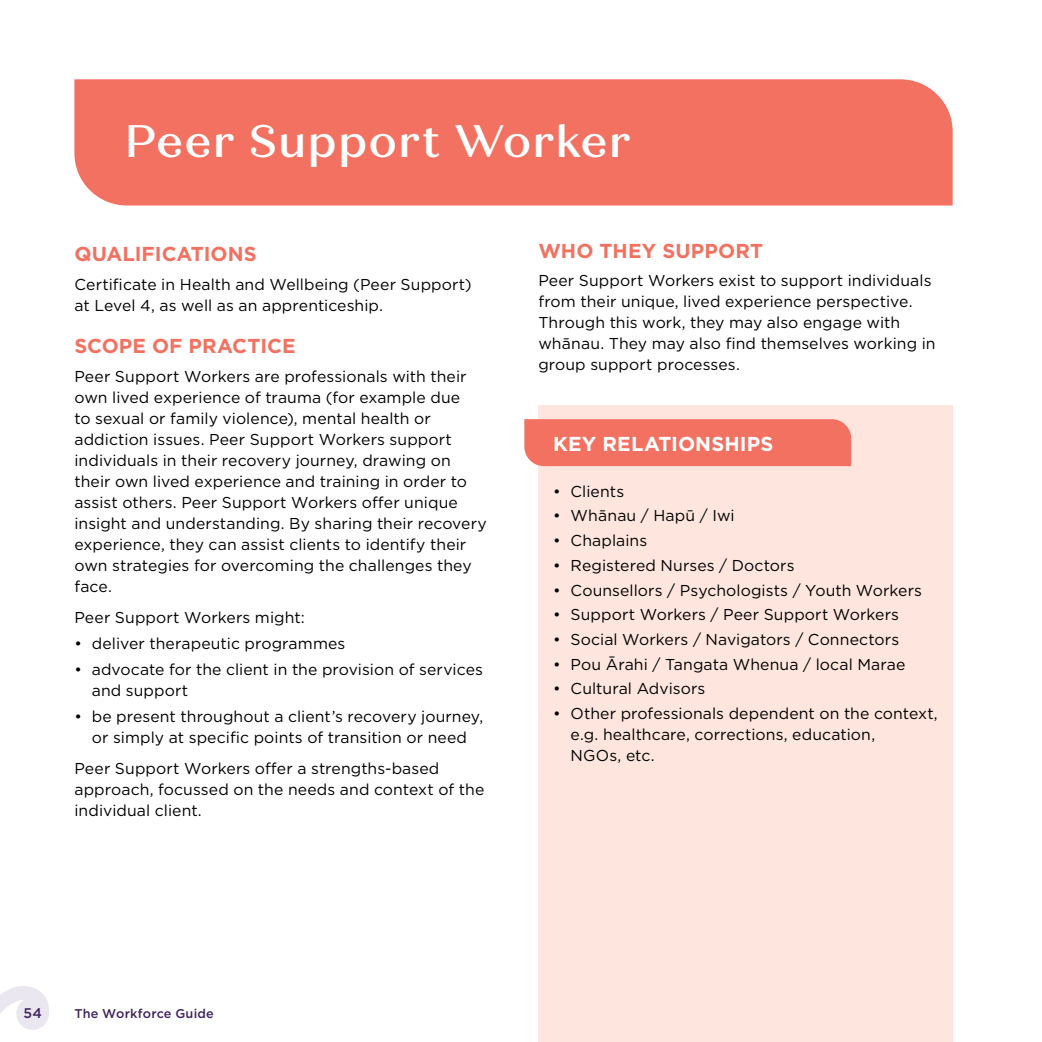
<style>
.page{position:relative;width:1042px;height:1042px;background:#fff}
.page>*{position:absolute;margin:0;border:0;box-sizing:border-box;transform-origin:0 0}
.t1{font:500 45.5px "Quiche Text";letter-spacing:-.005em;color:#fff}
.t2{font:700 20.12px "Gotham";letter-spacing:.005em;color:#f37160}
.t3{font:700 20.12px "Gotham";letter-spacing:.01em;color:#fff}
.t4{font:15.75px/21px "Gotham";letter-spacing:.005em;color:#000}
.t5{font:500 14px "Gotham";color:#402361}
.t6{font:500 12.6px "Gotham";letter-spacing:.015em;color:#402361}
</style>
<div class="page">
<svg style="left:0;top:986px;width:49px;height:44px"></svg>
<div style="left:74px;top:79px;width:878px;height:126px;background:#f37160"></div>
<div style="left:538px;top:405px;width:414px;height:637px;background:#fee6de"></div>
<div style="left:524px;top:419px;width:327px;height:47px;background:#f37160"></div>
<h1 class="t1" style="left:124px;top:114px;width:509px">Peer Support Worker</h1>
<p class="t2" style="left:74px;top:241px;width:184px">QUALIFICATIONS</p>
<p class="t4" style="left:74px;top:273px;width:399px">Certificate in Health and Wellbeing (Peer Support) at Level 4, as well as an apprenticeship.</p>
<p class="t2" style="left:74px;top:333px;width:223px">SCOPE OF PRACTICE</p>
<p class="t4" style="left:74px;top:365px;width:414px">Peer Support Workers are professionals with their own lived experience of trauma (for example due<br>to sexual or family violence), mental health or addiction issues. Peer Support Workers support individuals in their recovery journey, drawing on their own lived experience and training in order to assist others. Peer Support Workers offer unique insight and understanding. By sharing their recovery experience, they can assist clients to identify their own strategies for overcoming the challenges they face.</p>
<p class="t4" style="left:74px;top:606px;width:232px">Peer Support Workers might:</p>
<p class="t4" style="left:74px;top:632px;width:273px">• deliver therapeutic programmes</p>
<p class="t4" style="left:92px;top:658px;width:393px;text-indent:-17px">• advocate for the client in the provision of services and support</p>
<p class="t4" style="left:74px;top:705px;width:410px;text-align:center">• be present throughout a client’s recovery journey, or simply at specific points of transition or need</p>
<p class="t4" style="left:74px;top:757px;width:411px">Peer Support Workers offer a strengths-based approach, focussed on the needs and context of the individual client.</p>
<p class="t2" style="left:538px;top:237px;width:226px">WHO THEY SUPPORT</p>
<p class="t4" style="left:538px;top:270px;width:399px">Peer Support Workers exist to support individuals from their unique, lived experience perspective.<br>Through this work, they may also engage with whānau. They may also find themselves working in group support processes.</p>
<p class="t3" style="left:553px;top:430px;width:222px">KEY RELATIONSHIPS</p>
<p class="t4" style="left:553px;top:480px;width:72px">• Clients</p>
<p class="t4" style="left:553px;top:505px;width:183px">• Whānau / Hapū / Iwi</p>
<p class="t4" style="left:553px;top:530px;width:96px">• Chaplains</p>
<p class="t4" style="left:553px;top:554px;width:243px">• Registered Nurses / Doctors</p>
<p class="t4" style="left:553px;top:579px;width:370px">• Counsellors / Psychologists / Youth Workers</p>
<p class="t4" style="left:553px;top:604px;width:347px">• Support Workers / Peer Support Workers</p>
<p class="t4" style="left:553px;top:628px;width:347px">• Social Workers / Navigators / Connectors</p>
<p class="t4" style="left:553px;top:653px;width:354px">• Pou Ārahi / Tangata Whenua / local Marae</p>
<p class="t4" style="left:553px;top:678px;width:154px">• Cultural Advisors</p>
<p class="t4" style="left:570px;top:703px;width:369px;text-indent:-17px">• Other professionals dependent on the context, e.g. healthcare, corrections, education,<br>NGOs, etc.</p>
<p class="t5" style="left:24px;top:1004px;width:20px">54</p>
<p class="t6" style="left:74px;top:1005px;width:141px">The Workforce Guide</p>
</div>
